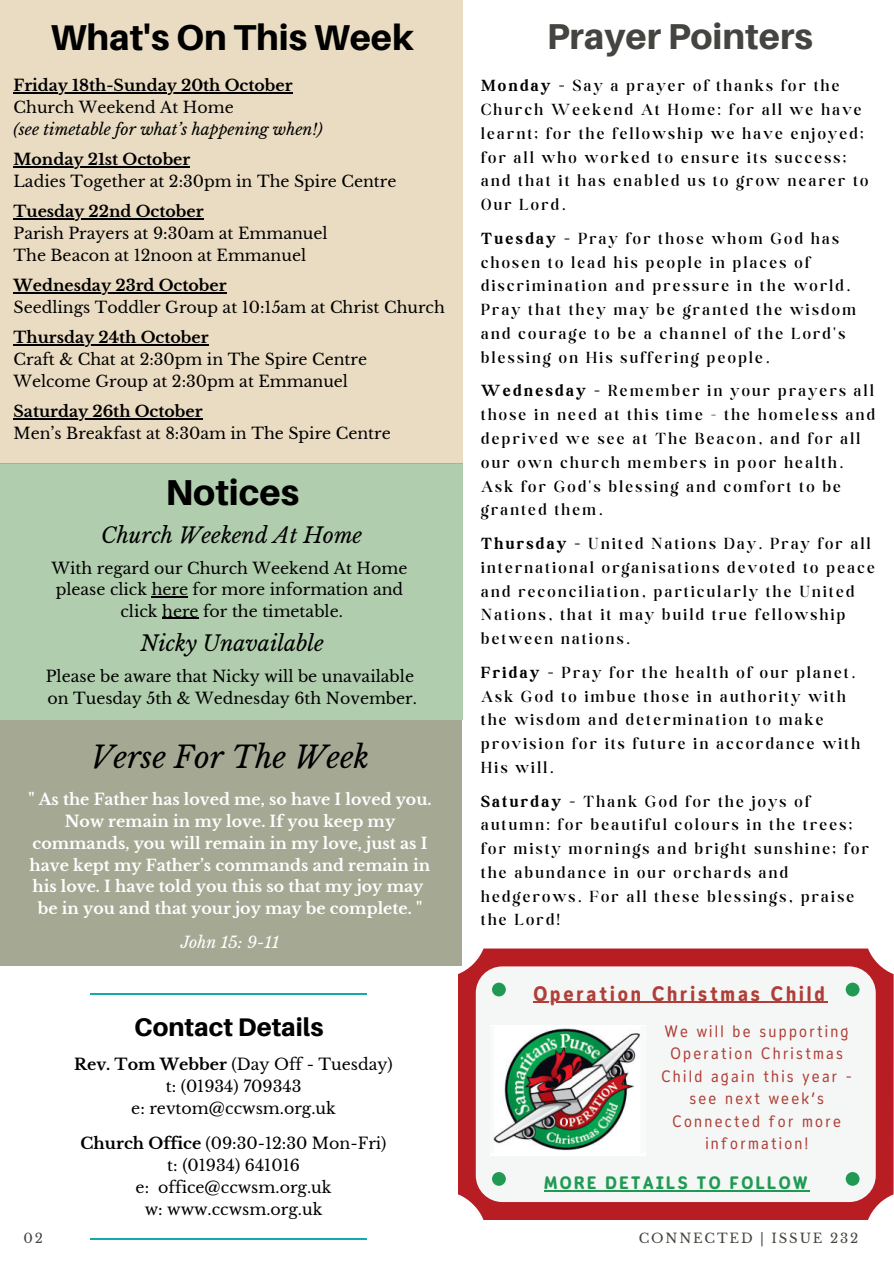
<style>
.page{position:relative;width:894px;height:1264px;background:#fff}
.page>*{position:absolute;margin:0;border:0;box-sizing:border-box;transform-origin:0 0}
.t1{font:800 36px "Aileron";color:#000}
.t2{font:800 36px "Aileron";color:#444440}
.t3{font:italic 30px "Libre Baskerville";color:#000}
.t4{font:800 25.5px "Aileron";color:#000}
.t5{font:italic 21.3px "Libre Baskerville";color:#000}
.t6{font:21px "Opun Mai 700 Semi Cond";letter-spacing:.14em;color:#af3f38}
.t7{font:18px "Opun Mai 700 Semi Cond";letter-spacing:.14em;color:#209a53}
.t8{font:300 17.25px/23.7px "Boston Angel";letter-spacing:.14em;color:#000}
.t9{font:semi-condensed 16.5px/22.5px "Opun Mai";letter-spacing:.14em;color:#af3f38;text-align:center}
.t10{font:15.75px "Libre Baskerville";color:#000}
.t11{font:700 15.75px/21.8px "Libre Baskerville";color:#fff;text-align:center}
.t12{font:700 15.75px "Libre Baskerville";color:#000}
.t13{font:italic 15.75px "Libre Baskerville";color:#000}
.t14{font:italic 15.75px "Libre Baskerville";color:#fff}
.t15{font:13.2px "Libre Baskerville";letter-spacing:.14em;color:#444440}
.s1{font-weight:700}
</style>
<div class="page">
<div style="left:0;top:0;width:462px;height:463px;background:#eadcc2"></div>
<div style="left:0;top:463px;width:462px;height:257px;background:#b0cdad"></div>
<div style="left:0;top:720px;width:462px;height:245px;background:#a5a994"></div>
<hr style="left:91px;top:993px;width:276px;height:1px;background:#15a9a9">
<hr style="left:91px;top:1238px;width:276px;height:1px;background:#15a9a9">
<svg style="left:458px;top:948px;width:435px;height:271px;fill:#f5f7f6"></svg>
<hr style="left:14px;top:92px;width:278px;height:2px;background:#000">
<hr style="left:14px;top:166px;width:176px;height:2px;background:#000">
<hr style="left:14px;top:218px;width:189px;height:2px;background:#000">
<hr style="left:14px;top:292px;width:212px;height:2px;background:#000">
<hr style="left:14px;top:344px;width:194px;height:2px;background:#000">
<hr style="left:14px;top:418px;width:188px;height:2px;background:#000">
<hr style="left:152px;top:596px;width:36px;height:1px;background:#000">
<hr style="left:162px;top:617px;width:36px;height:1px;background:#000">
<hr style="left:533px;top:1001px;width:294px;height:2px;background:#af3f38">
<img style="left:491px;top:1025px;width:154px;height:130px">
<hr style="left:544px;top:1190px;width:265px;height:1px;background:#209a53">
<p class="t1" style="left:50px;top:15px;width:365px">What's On This Week</p>
<p class="t12" style="left:14px;top:76px;width:280px">Friday 18th-Sunday 20th October</p>
<p class="t10" style="left:14px;top:98px;width:222px">Church Weekend At Home</p>
<p class="t13" style="left:14px;top:120px;width:311px">(see timetable for what’s happening when!)</p>
<p class="t12" style="left:14px;top:150px;width:178px">Monday 21st October</p>
<p class="t10" style="left:14px;top:172px;width:384px">Ladies Together at 2:30pm in The Spire Centre</p>
<h1 class="t12" style="left:14px;top:202px;width:191px">Tuesday 22nd October</h1>
<h1 class="t10" style="left:14px;top:224px;width:315px">Parish Prayers at 9:30am at Emmanuel</h1>
<p class="t10" style="left:14px;top:246px;width:294px">The Beacon at 12noon at Emmanuel</p>
<p class="t12" style="left:14px;top:276px;width:214px">Wednesday 23rd October</p>
<p class="t10" style="left:14px;top:298px;width:433px">Seedlings Toddler Group at 10:15am at Christ Church</p>
<p class="t12" style="left:14px;top:328px;width:196px">Thursday 24th October</p>
<p class="t10" style="left:14px;top:350px;width:355px">Craft &amp; Chat at 2:30pm in The Spire Centre</p>
<p class="t10" style="left:14px;top:372px;width:336px">Welcome Group at 2:30pm at Emmanuel</p>
<p class="t12" style="left:14px;top:402px;width:190px">Saturday 26th October</p>
<h1 class="t10" style="left:14px;top:424px;width:378px">Men’s Breakfast at 8:30am in The Spire Centre</h1>
<p class="t1" style="left:165px;top:470px;width:135px">Notices</p>
<p class="t5" style="left:101px;top:522px;width:262px">Church Weekend At Home</p>
<h2 class="t10" style="left:52px;top:558px;width:357px">With regard our Church Weekend At Home</h2>
<p class="t10" style="left:56px;top:580px;width:349px">please click here for more information and</p>
<p class="t10" style="left:120px;top:601px;width:224px">click here for the timetable.</p>
<p class="t5" style="left:140px;top:630px;width:185px">Nicky Unavailable</p>
<h4 class="t10" style="left:46px;top:667px;width:369px">Please be aware that Nicky will be unavailable</h4>
<p class="t10" style="left:47px;top:688px;width:371px">on Tuesday 5th &amp; Wednesday 6th November.</p>
<p class="t3" style="left:91px;top:739px;width:280px">Verse For The Week</p>
<p class="t11" style="left:28px;top:789px;width:404px">" As the Father has loved me, so have I loved you.<br>Now remain in my love. If you keep my commands, you will remain in my love, just as I have kept my Father’s commands and remain in his love. I have told you this so that my joy may</p>
<h5 class="t11" style="left:38px;top:897px;width:386px">be in you and that your joy may be complete. "</h5>
<p class="t14" style="left:181px;top:932px;width:100px">John 15: 9-11</p>
<p class="t4" style="left:134px;top:1011px;width:190px">Contact Details</p>
<p class="t10" style="left:74px;top:1054px;width:320px"><span class="s1">Rev. Tom Webber</span> (Day Off - Tuesday)</p>
<h6 class="t10" style="left:166px;top:1076px;width:137px">t: (01934) 709343</h6>
<h3 class="t10" style="left:131px;top:1098px;width:206px">e: revtom@ccwsm.org.uk</h3>
<p class="t10" style="left:81px;top:1133px;width:307px"><span class="s1">Church Office</span> (09:30-12:30 Mon-Fri)</p>
<p class="t10" style="left:167px;top:1155px;width:134px">t: (01934) 641016</p>
<p class="t10" style="left:136px;top:1177px;width:197px">e: office@ccwsm.org.uk</p>
<p class="t10" style="left:145px;top:1199px;width:179px">w: www.ccwsm.org.uk</p>
<h5 class="t2" style="left:546px;top:14px;width:267px">Prayer Pointers</h5>
<p class="t8" style="left:481px;top:74px;width:388px"><span class="s1">Monday -</span> Say a prayer of thanks for the Church Weekend At Home: for all we have learnt; for the fellowship we have enjoyed; for all who worked to ensure its success; and that it has enabled us to grow nearer to Our Lord.</p>
<p class="t8" style="left:481px;top:226px;width:376px"><span class="s1">Tuesday -</span> Pray for those whom God has chosen to lead his people in places of discrimination and pressure in the world.<br>Pray that they may be granted the wisdom and courage to be a channel of the Lord's blessing on His suffering people.</p>
<p class="t8" style="left:481px;top:379px;width:395px"><span class="s1">Wednesday -</span> Remember in your prayers all those in need at this time - the homeless and deprived we see at The Beacon, and for all our own church members in poor health.<br>Ask for God's blessing and comfort to be granted them.</p>
<p class="t8" style="left:481px;top:531px;width:395px"><span class="s1">Thursday -</span> United Nations Day. Pray for all international organisations devoted to peace and reconciliation, particularly the United Nations, that it may build true fellowship between nations.</p>
<p class="t8" style="left:481px;top:660px;width:380px"><span class="s1">Friday -</span> Pray for the health of our planet.<br>Ask God to imbue those in authority with the wisdom and determination to make provision for its future in accordance with His will.</p>
<p class="t8" style="left:481px;top:789px;width:389px"><span class="s1">Saturday -</span> Thank God for the joys of autumn: for beautiful colours in the trees; for misty mornings and bright sunshine; for the abundance in our orchards and hedgerows. For all these blessings, praise the Lord!</p>
<p class="t6" style="left:533px;top:981px;width:293px">Operation Christmas Child</p>
<p class="t9" style="left:661px;top:1019px;width:192px">We will be supporting<br>Operation Christmas<br>Child again this year - see next week’s<br>Connected for more information!</p>
<p class="t7" style="left:544px;top:1172px;width:265px">MORE DETAILS TO FOLLOW</p>
<p class="t15" style="left:24px;top:1230px;width:21px">02</p>
<p class="t15" style="left:638px;top:1230px;width:221px">CONNECTED | ISSUE 232</p>
</div>
